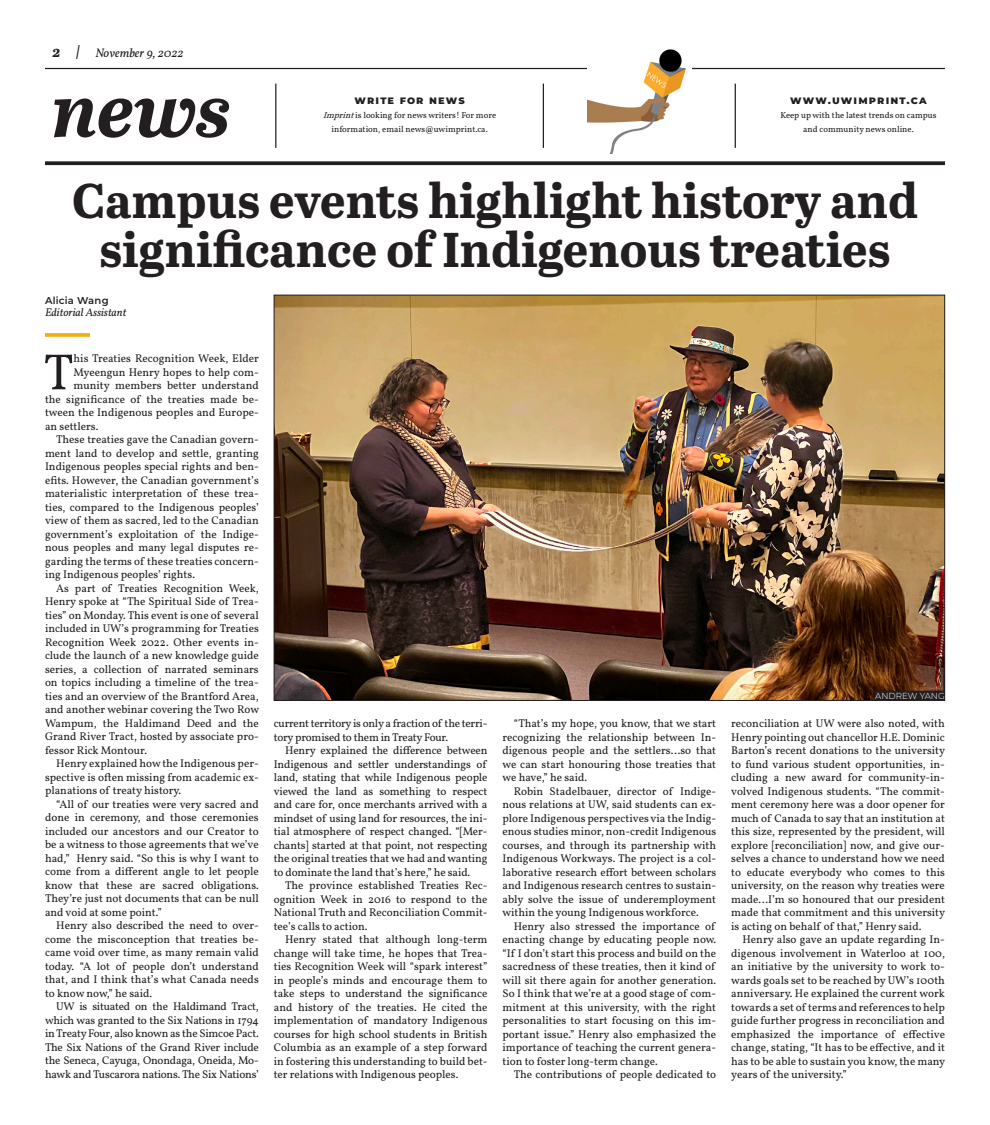
<style>
.page{position:relative;width:990px;height:1125px;background:#fff}
.page>*{position:absolute;margin:0;border:0;box-sizing:border-box;transform-origin:0 0}
.Section{font:italic 700 75px "Abril Text";color:#231f20}
.Body_Copy_First_Para{font:51px "Vollkorn";color:#231f20}
.Main_Headline{font:700 48.75px/48.8px "Abril Text";color:#231f20;text-align:center}
.t1{font:italic 12.5px "Vollkorn";color:#231f20}
.Body_Copy{font:11.25px/13.5px "Vollkorn";color:#231f20;text-align:justify}
.Body_Copy_First_Para-2{font:11.25px "Vollkorn";color:#231f20}
.Body_Copy-2{font:11.25px/13.5px "Vollkorn";letter-spacing:-.02em;color:#231f20}
.Small_Flag{font:800 11.25px "Montserrat";letter-spacing:.1em;color:#231f20}
.Byline_Title_4_colum{font:italic 11.25px "Vollkorn";color:#231f20}
.Byline_Name{font:600 10px "Montserrat";letter-spacing:.02em;color:#231f20}
.Small_Flag_Descripti{font:8.75px/13.8px "Vollkorn";color:#231f20;text-align:center}
.Photo_Credit{font:300 8.75px "Montserrat";color:#fff}
.s1{font-family:"Abril Text";font-weight:700;font-size:15px}
.s2{font-style:italic}
</style>
<div class="page">
<hr style="left:45px;top:68px;width:900px;height:1px;background:#231f20">
<svg style="left:45px;top:161px;width:900px;height:4px;background:#353233"></svg>
<hr style="left:275px;top:84px;width:1px;height:64px;background:#231f20">
<hr style="left:543px;top:84px;width:1px;height:64px;background:#231f20">
<img style="left:588px;top:49px;width:103px;height:104px">
<hr style="left:735px;top:84px;width:1px;height:64px;background:#231f20">
<svg style="left:45px;top:333px;width:45px;height:4px"></svg>
<img style="left:276px;top:297px;width:667px;height:402px">
<div style="left:875px;top:691px;width:70px;height:10px;background:#231f20"></div>
<p class="t1" style="left:52px;top:43px;width:133px"><span class="s1">2 |</span> November 9, 2022</p>
<p class="Section" style="left:52px;top:56px;width:180px">news</p>
<p class="Small_Flag" style="left:355px;top:92px;width:112px">write for news</p>
<p class="Small_Flag_Descripti" style="left:323px;top:108px;width:175px"><span class="s2">Imprint</span>is looking for news writers! For more information, email news@uwimprint.ca.</p>
<p class="Small_Flag" style="left:790px;top:92px;width:138px">www.uwimprint.ca</p>
<p class="Small_Flag_Descripti" style="left:780px;top:108px;width:158px">Keep up with the latest trends on campus and community news online.</p>
<p class="Main_Headline" style="left:72px;top:174px;width:848px">Campus events highlight history and significance of Indigenous treaties</p>
<p class="Byline_Name" style="left:45px;top:294px;width:65px">Alicia Wang</p>
<p class="Byline_Title_4_colum" style="left:45px;top:304px;width:83px">Editorial Assistant</p>
<p class="Body_Copy_First_Para" style="left:44px;top:334px;width:31px">T</p>
<p class="Body_Copy_First_Para-2" style="left:74px;top:350px;width:187px">his Treaties Recognition Week, Elder</p>
<p class="Body_Copy_First_Para-2" style="left:74px;top:364px;width:187px">Myeengun Henry hopes to help com-</p>
<p class="Body_Copy_First_Para-2" style="left:74px;top:377px;width:187px">munity members better understand</p>
<p class="Body_Copy_First_Para-2" style="left:45px;top:391px;width:215px">the significance of the treaties made be-</p>
<p class="Body_Copy_First_Para-2" style="left:45px;top:404px;width:215px">tween the Indigenous peoples and Europe-</p>
<p class="Body_Copy_First_Para-2" style="left:45px;top:418px;width:55px">an settlers.</p>
<p class="Body_Copy" style="left:45px;top:432px;width:215px;text-indent:11px">These treaties gave the Canadian govern&shy;ment land to develop and settle, granting Indigenous peoples special rights and ben&shy;efits. However, the Canadian government’s materialistic interpretation of these trea&shy;ties, compared to the Indigenous peoples’ view of them as sacred, led to the Canadian government’s exploitation of the Indige&shy;nous peoples and many legal disputes re&shy;garding the terms of these treaties concern&shy;ing Indigenous peoples’ rights.</p>
<p class="Body_Copy" style="left:45px;top:581px;width:216px;text-indent:11px">As part of Treaties Recognition Week, Henry spoke at “The Spiritual Side of Trea&shy;ties” on Monday. This event is one of several included in UW’s programming for Treaties Recognition Week 2022. Other events in&shy;clude the launch of a new knowledge guide series, a collection of narrated seminars on topics including a timeline of the trea&shy;ties and an overview of the Brantford Area, and another webinar covering the Two Row Wampum, the Haldimand Deed and the Grand River Tract, hosted by associate pro&shy;fessor Rick Montour.</p>
<p class="Body_Copy" style="left:45px;top:756px;width:215px;text-indent:11px">Henry explained how the Indigenous per&shy;spective is often missing from academic ex&shy;planations of treaty history.</p>
<p class="Body_Copy" style="left:45px;top:797px;width:215px;text-indent:11px">“All of our treaties were very sacred and done in ceremony, and those ceremonies included our ancestors and our Creator to be a witness to those agreements that we’ve had,” Henry said. “So this is why I want to come from a different angle to let people know that these are sacred obligations.<br>They’re just not documents that can be null and void at some point.”</p>
<p class="Body_Copy" style="left:45px;top:918px;width:215px;text-indent:11px">Henry also described the need to over&shy;come the misconception that treaties be&shy;came void over time, as many remain valid today. “A lot of people don’t understand that, and I think that’s what Canada needs to know now,” he said.</p>
<p class="Body_Copy" style="left:45px;top:999px;width:215px;text-indent:11px">UW is situated on the Haldimand Tract, which was granted to the Six Nations in 1794 in Treaty Four, also known as the Simcoe Pact.<br>The Six Nations of the Grand River include the Seneca, Cayuga, Onondaga, Oneida, Mo&shy;hawk and Tuscarora nations. The Six Nations’</p>
<p class="Body_Copy-2" style="left:274px;top:716px;width:215px">current territory is only a fraction of the terri&shy;tory promised to them in Treaty Four.</p>
<p class="Body_Copy" style="left:274px;top:743px;width:215px;text-indent:11px">Henry explained the difference between Indigenous and settler understandings of land, stating that while Indigenous people viewed the land as something to respect and care for, once merchants arrived with a mindset of using land for resources, the ini&shy;tial atmosphere of respect changed. “[Mer&shy;chants] started at that point, not respecting the original treaties that we had and wanting to dominate the land that’s here,” he said.</p>
<p class="Body_Copy" style="left:274px;top:878px;width:215px;text-indent:11px">The province established Treaties Rec&shy;ognition Week in 2016 to respond to the National Truth and Reconciliation Commit&shy;tee’s calls to action.</p>
<p class="Body_Copy" style="left:274px;top:932px;width:215px;text-indent:11px">Henry stated that although long-term change will take time, he hopes that Trea&shy;ties Recognition Week will “spark interest” in people’s minds and encourage them to take steps to understand the significance and history of the treaties. He cited the implementation of mandatory Indigenous courses for high school students in British Columbia as an example of a step forward in fostering this understanding to build bet&shy;ter relations with Indigenous peoples.</p>
<p class="Body_Copy" style="left:502px;top:716px;width:215px;text-indent:11px">“That’s my hope, you know, that we start recognizing the relationship between In&shy;digenous people and the settlers…so that we can start honouring those treaties that we have,” he said.</p>
<p class="Body_Copy" style="left:502px;top:784px;width:215px;text-indent:11px">Robin Stadelbauer, director of Indige&shy;nous relations at UW, said students can ex&shy;plore Indigenous perspectives via the Indig&shy;enous studies minor, non-credit Indigenous courses, and through its partnership with Indigenous Workways. The project is a col&shy;laborative research effort between scholars and Indigenous research centres to sustain&shy;ably solve the issue of underemployment within the young Indigenous workforce.</p>
<p class="Body_Copy" style="left:502px;top:919px;width:215px;text-indent:11px">Henry also stressed the importance of enacting change by educating people now. “If I don’t start this process and build on the sacredness of these treaties, then it kind of will sit there again for another generation.<br>So I think that we’re at a good stage of com&shy;mitment at this university, with the right personalities to start focusing on this im&shy;portant issue.” Henry also emphasized the importance of teaching the current genera&shy;tion to foster long-term change.</p>
<p class="Body_Copy" style="left:514px;top:1067px;width:204px">The contributions of people dedicated to</p>
<p class="Photo_Credit" style="left:875px;top:690px;width:71px">ANDREW YANG</p>
<p class="Body_Copy" style="left:731px;top:716px;width:216px">reconciliation at UW were also noted, with Henry pointing out chancellor H.E. Dominic Barton’s recent donations to the university to fund various student opportunities, in&shy;cluding a new award for community-in&shy;volved Indigenous students. “The commit&shy;ment ceremony here was a door opener for much of Canada to say that an institution at this size, represented by the president, will explore [reconciliation] now, and give our&shy;selves a chance to understand how we need to educate everybody who comes to this university, on the reason why treaties were made…I’m so honoured that our president made that commitment and this university is acting on behalf of that,” Henry said.</p>
<p class="Body_Copy" style="left:731px;top:932px;width:216px;text-indent:11px">Henry also gave an update regarding In&shy;digenous involvement in Waterloo at 100, an initiative by the university to work to&shy;wards goals set to be reached by UW’s 100th anniversary. He explained the current work towards a set of terms and references to help guide further progress in reconciliation and emphasized the importance of effective change, stating, “It has to be effective, and it has to be able to sustain you know, the many years of the university.”</p>
</div>
